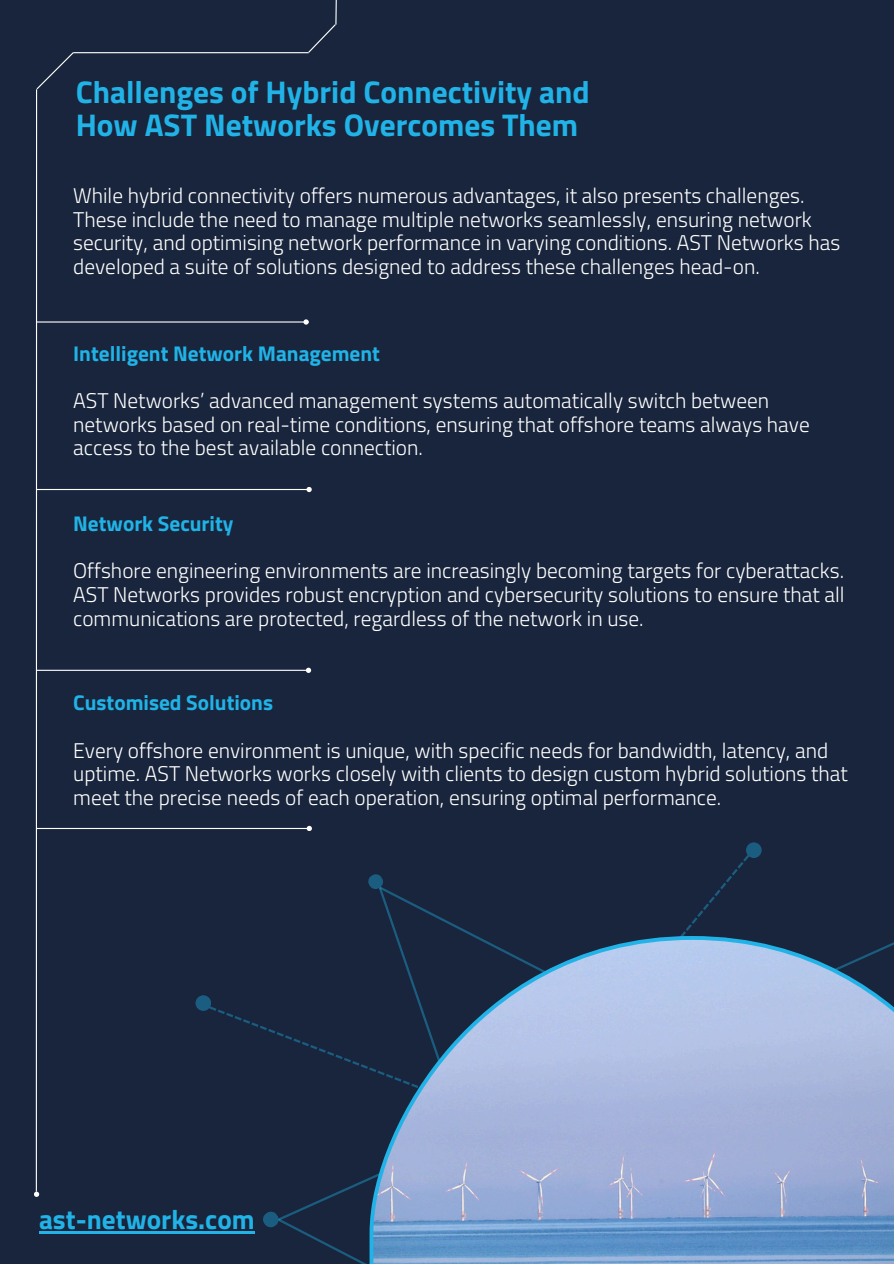
<style>
.page{position:relative;width:894px;height:1264px;background:#fff}
.page>*{position:absolute;margin:0;border:0;box-sizing:border-box;transform-origin:0 0}
.t1{font:700 31.35px/33.8px "Titillium Web";color:#21b3e7}
.t2{font:700 27.3px "Titillium Web";color:#21b3e7}
.t3{font:300 21.3px/23.7px "Titillium Web";color:#fff}
.t4{font:700 21.3px "Titillium Web";color:#21b3e7}
</style>
<div class="page">
<div style="left:0;top:0;width:893px;height:1263px;background:#18253c"></div>
<hr style="left:36px;top:89px;width:1px;height:1102px;background:#fff">
<svg style="left:36px;top:52px;width:39px;height:38px"></svg>
<hr style="left:73px;top:52px;width:235px;height:1px;background:#fff">
<svg style="left:307px;top:0;width:30px;height:54px"></svg>
<svg style="left:34px;top:1191px;width:5px;height:5px"></svg>
<svg style="left:46px;top:322px;width:62px;height:1px"></svg>
<hr style="left:39px;top:1231px;width:216px;height:2px;background:#21b3e7">
<hr style="left:36px;top:321px;width:272px;height:1px;background:#fff">
<svg style="left:303px;top:319px;width:5px;height:5px"></svg>
<hr style="left:37px;top:489px;width:272px;height:1px;background:#fff">
<svg style="left:306px;top:487px;width:6px;height:5px"></svg>
<hr style="left:36px;top:669px;width:272px;height:2px;background:#fff">
<svg style="left:306px;top:667px;width:5px;height:6px"></svg>
<hr style="left:37px;top:828px;width:272px;height:1px;background:#fff">
<svg style="left:306px;top:825px;width:6px;height:6px"></svg>
<svg style="left:745px;top:842px;width:16px;height:16px"></svg>
<svg style="left:263px;top:1210px;width:102px;height:53px"></svg>
<div style="left:195px;top:995px;width:16px;height:15px;background:#1b5d80;border-radius:50%"></div>
<svg style="left:367px;top:874px;width:80px;height:195px"></svg>
<svg style="left:369px;top:936px;width:524px;height:327px;background:#869cc2"></svg>
<h1 class="t1" style="left:76px;top:74px;width:515px">Challenges of Hybrid Connectivity and<br>How AST Networks Overcomes Them</h1>
<p class="t3" style="left:73px;top:183px;width:768px">While hybrid connectivity offers numerous advantages, it also presents challenges.<br>These include the need to manage multiple networks seamlessly, ensuring network security, and optimising network performance in varying conditions. AST Networks has developed a suite of solutions designed to address these challenges head-on.</p>
<h3 class="t4" style="left:73px;top:337px;width:308px">Intelligent Network Management</h3>
<p class="t3" style="left:73px;top:388px;width:738px">AST Networks’ advanced management systems automatically switch between networks based on real-time conditions, ensuring that offshore teams always have access to the best available connection.</p>
<h3 class="t4" style="left:73px;top:507px;width:162px">Network Security</h3>
<p class="t3" style="left:73px;top:558px;width:772px;text-align:justify">Offshore engineering environments are increasingly becoming targets for cyberattacks.<br>AST Networks provides robust encryption and cybersecurity solutions to ensure that all communications are protected, regardless of the network in use.</p>
<p class="t4" style="left:73px;top:686px;width:201px">Customised Solutions</p>
<p class="t3" style="left:73px;top:737px;width:776px">Every offshore environment is unique, with specific needs for bandwidth, latency, and uptime. AST Networks works closely with clients to design custom hybrid solutions that meet the precise needs of each operation, ensuring optimal performance.</p>
<h3 class="t2" style="left:39px;top:1198px;width:217px">ast-networks.com</h3>
</div>
